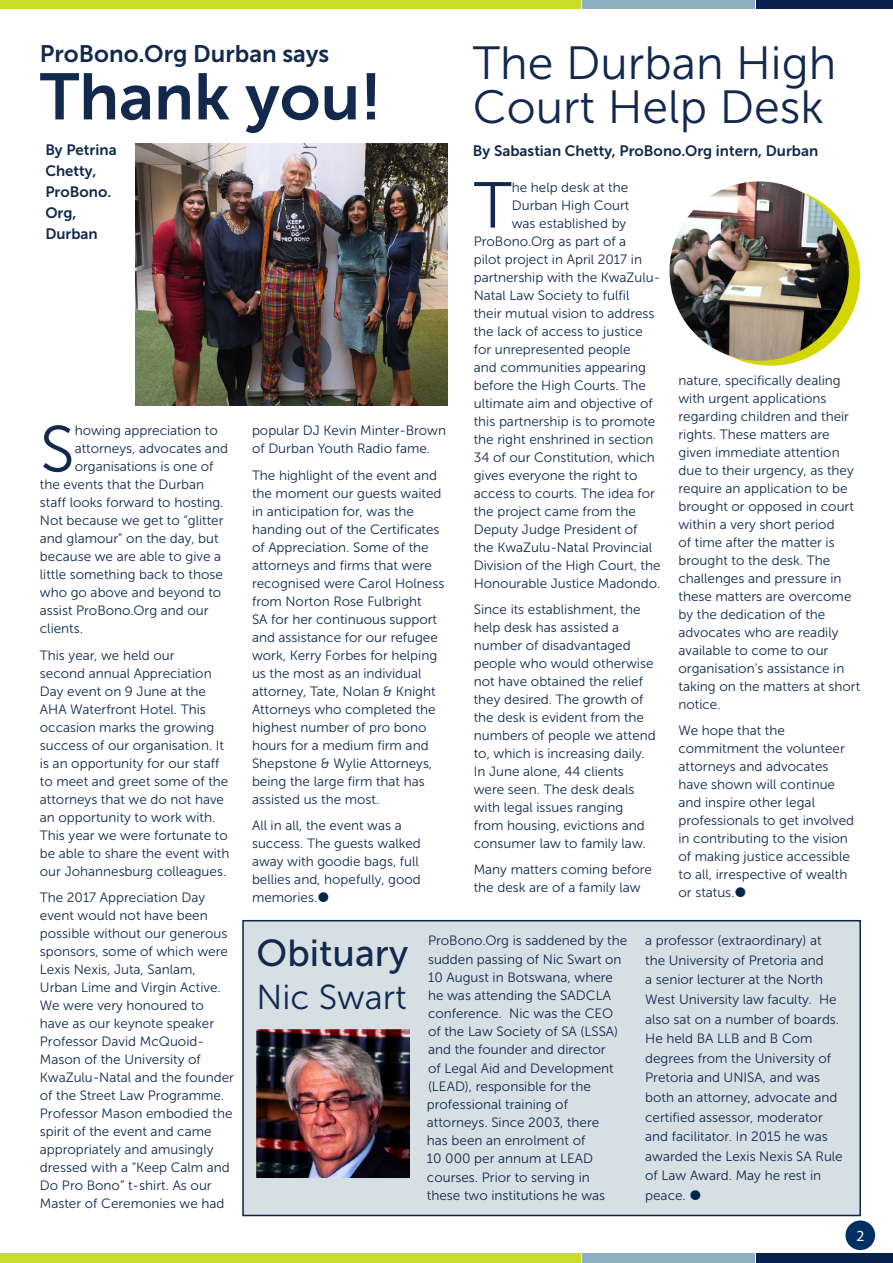
<style>
.page{position:relative;width:893px;height:1263px;background:#fff}
.page>*{position:absolute;margin:0;border:0;box-sizing:border-box;transform-origin:0 0}
.t1{font:65.25px "Museo Sans 700";color:#12294d}
.t2{font:64.65px "Museo Sans 300";color:#12294d}
.t3{font:46.5px/43.5px "Museo Sans 300";color:#12294d}
.t4{font:37.5px "Museo Sans 500";color:#12294d}
.t5{font:34.5px "Museo Sans 300";color:#12294d}
.t6{font:23.85px "Museo Sans 700";color:#12294d}
.t7{font:15.45px "Myriad Pro";color:#fff}
.t8{font:15px/21px "Museo Sans 700";color:#12294d}
.t9{font:13.5px/18px "Museo Sans 300";color:#12294d}
</style>
<div class="page">
<div style="left:242px;top:920px;width:619px;height:296px;background:#d5dfe4;border:2px solid #06264a"></div>
<div style="left:0;top:0;width:580px;height:8px;background:#cadb2a"></div>
<div style="left:757px;top:0;width:136px;height:8px;background:#0a214f"></div>
<div style="left:583px;top:0;width:172px;height:8px;background:#8cb0bf"></div>
<div style="left:0;top:1254px;width:580px;height:9px;background:#cadb2a"></div>
<div style="left:757px;top:1254px;width:136px;height:9px;background:#0a214f"></div>
<div style="left:583px;top:1254px;width:172px;height:9px;background:#8cb0bf"></div>
<div style="left:845px;top:1220px;width:30px;height:30px;background:#003063;border-radius:50%"></div>
<div style="left:681px;top:186px;width:179px;height:180px;background:#d3d600;border-radius:50%"></div>
<img style="left:669px;top:181px;width:180px;height:180px;border-radius:90px">
<img style="left:135px;top:143px;width:312px;height:263px">
<img style="left:257px;top:1030px;width:153px;height:148px">
<h3 class="t6" style="left:40px;top:41px;width:291px">ProBono.Org Durban says</h3>
<h1 class="t1" style="left:40px;top:61px;width:343px">Thank you!</h1>
<h3 class="t3" style="left:473px;top:42px;width:365px">The Durban High<br>Court Help Desk</h3>
<p class="t8" style="left:473px;top:140px;width:347px">By Sabastian Chetty, ProBono.Org intern, Durban</p>
<p class="t8" style="left:45px;top:139px;width:73px">By Petrina<br>Chetty,<br>ProBono.<br>Org,<br>Durban</p>
<h2 class="t2" style="left:474px;top:170px;width:40px">T</h2>
<p class="t9" style="left:512px;top:178px;width:118px">he help desk at the</p>
<p class="t9" style="left:512px;top:196px;width:119px">Durban High Court</p>
<p class="t9" style="left:512px;top:214px;width:116px">was established by</p>
<p class="t9" style="left:474px;top:232px;width:154px">ProBono.Org as part of a</p>
<p class="t9" style="left:474px;top:250px;width:170px">pilot project in April 2017 in</p>
<p class="t9" style="left:474px;top:268px;width:188px">partnership with the KwaZulu-</p>
<p class="t9" style="left:474px;top:286px;width:157px">Natal Law Society to fulfil</p>
<p class="t9" style="left:474px;top:304px;width:182px">their mutual vision to address</p>
<p class="t9" style="left:474px;top:322px;width:171px">the lack of access to justice</p>
<p class="t9" style="left:474px;top:340px;width:158px">for unrepresented people</p>
<p class="t9" style="left:474px;top:358px;width:174px">and communities appearing</p>
<p class="t9" style="left:474px;top:376px;width:174px">before the High Courts. The</p>
<p class="t9" style="left:474px;top:394px;width:180px">ultimate aim and objective of</p>
<p class="t9" style="left:474px;top:412px;width:183px">this partnership is to promote</p>
<p class="t9" style="left:474px;top:430px;width:181px">the right enshrined in section</p>
<p class="t9" style="left:474px;top:448px;width:183px">34 of our Constitution, which</p>
<p class="t9" style="left:474px;top:466px;width:165px">gives everyone the right to</p>
<p class="t9" style="left:474px;top:484px;width:183px">access to courts. The idea for</p>
<p class="t9" style="left:474px;top:502px;width:164px">the project came from the</p>
<p class="t9" style="left:474px;top:520px;width:165px">Deputy Judge President of</p>
<p class="t9" style="left:474px;top:538px;width:180px">the KwaZulu-Natal Provincial</p>
<p class="t9" style="left:474px;top:556px;width:188px">Division of the High Court, the</p>
<p class="t9" style="left:474px;top:574px;width:188px">Honourable Justice Madondo.</p>
<p class="t9" style="left:474px;top:600px;width:184px">Since its establishment, the help desk has assisted a number of disadvantaged people who would otherwise not have obtained the relief they desired. The growth of the desk is evident from the numbers of people we attend to, which is increasing daily.<br>In June alone, 44 clients were seen. The desk deals with legal issues ranging from housing, evictions and consumer law to family law.</p>
<p class="t9" style="left:474px;top:861px;width:180px">Many matters coming before the desk are of a family law</p>
<p class="t9" style="left:678px;top:371px;width:183px">nature, specifically dealing with urgent applications regarding children and their rights. These matters are given immediate attention due to their urgency, as they require an application to be brought or opposed in court within a very short period<br>of time after the matter is brought to the desk. The challenges and pressure in these matters are overcome by the dedication of the advocates who are readily available to come to our organisation’s assistance in taking on the matters at short notice.</p>
<p class="t9" style="left:678px;top:722px;width:177px">We hope that the commitment the volunteer attorneys and advocates have shown will continue and inspire other legal professionals to get involved in contributing to the vision of making justice accessible to all, irrespective of wealth or status.</p>
<h2 class="t2" style="left:40px;top:414px;width:36px">S</h2>
<p class="t9" style="left:75px;top:422px;width:145px">howing appreciation to</p>
<p class="t9" style="left:252px;top:422px;width:196px">popular DJ Kevin Minter-Brown of Durban Youth Radio fame.</p>
<p class="t9" style="left:252px;top:466px;width:194px">The highlight of the event and the moment our guests waited in anticipation for, was the handing out of the Certificates of Appreciation. Some of the attorneys and firms that were recognised were Carol Holness from Norton Rose Fulbright<br>SA for her continuous support and assistance for our refugee work, Kerry Forbes for helping us the most as an individual attorney, Tate, Nolan &amp; Knight<br>Attorneys who completed the highest number of pro bono hours for a medium firm and<br>Shepstone &amp; Wylie Attorneys, being the large firm that has assisted us the most.</p>
<p class="t9" style="left:252px;top:817px;width:170px">All in all, the event was a success. The guests walked away with goodie bags, full bellies and, hopefully, good memories.</p>
<p class="t9" style="left:75px;top:440px;width:155px">attorneys, advocates and</p>
<p class="t9" style="left:75px;top:458px;width:140px">organisations is one of</p>
<p class="t9" style="left:40px;top:476px;width:166px">the events that the Durban</p>
<p class="t9" style="left:40px;top:494px;width:185px">staff looks forward to hosting.</p>
<p class="t9" style="left:40px;top:512px;width:185px">Not because we get to “glitter</p>
<p class="t9" style="left:40px;top:530px;width:180px">and glamour” on the day, but</p>
<p class="t9" style="left:40px;top:548px;width:183px">because we are able to give a</p>
<p class="t9" style="left:40px;top:566px;width:185px">little something back to those</p>
<p class="t9" style="left:40px;top:584px;width:183px">who go above and beyond to</p>
<p class="t9" style="left:40px;top:602px;width:170px">assist ProBono.Org and our</p>
<p class="t9" style="left:40px;top:620px;width:45px">clients.</p>
<p class="t9" style="left:40px;top:646px;width:191px">This year, we held our<br>second annual Appreciation<br>Day event on 9 June at the<br>AHA Waterfront Hotel. This occasion marks the growing success of our organisation. It is an opportunity for our staff to meet and greet some of the attorneys that we do not have an opportunity to work with.<br>This year we were fortunate to be able to share the event with our Johannesburg colleagues.</p>
<p class="t9" style="left:40px;top:889px;width:196px">The 2017 Appreciation Day event would not have been possible without our generous sponsors, some of which were<br>Lexis Nexis, Juta, Sanlam,<br>Urban Lime and Virgin Active.<br>We were very honoured to have as our keynote speaker<br>Professor David McQuoid-<br>Mason of the University of<br>KwaZulu-Natal and the founder of the Street Law Programme.<br>Professor Mason embodied the spirit of the event and came appropriately and amusingly dressed with a “Keep Calm and<br>Do Pro Bono” t-shirt. As our<br>Master of Ceremonies we had</p>
<p class="t9" style="left:427px;top:932px;width:202px">ProBono.Org is saddened by the sudden passing of Nic Swart on<br>10 August in Botswana, where he was attending the SADCLA conference. Nic was the CEO of the Law Society of SA (LSSA) and the founder and director<br>of Legal Aid and Development (LEAD), responsible for the professional training of attorneys. Since 2003, there<br>has been an enrolment of<br>10 000 per annum at LEAD courses. Prior to serving in<br>these two institutions he was</p>
<p class="t9" style="left:645px;top:931px;width:199px;line-height:19.5px">a professor (extraordinary) at the University of Pretoria and<br>a senior lecturer at the North<br>West University law faculty. He also sat on a number of boards.<br>He held BA LLB and B Com degrees from the University of<br>Pretoria and UNISA, and was both an attorney, advocate and certified assessor, moderator and facilitator. In 2015 he was awarded the Lexis Nexis SA Rule of Law Award. May he rest in peace.</p>
<h3 class="t4" style="left:257px;top:932px;width:153px">Obituary</h3>
<h3 class="t5" style="left:257px;top:979px;width:152px">Nic Swart</h3>
<p class="t7" style="left:856px;top:1226px;width:9px">2</p>
</div>
